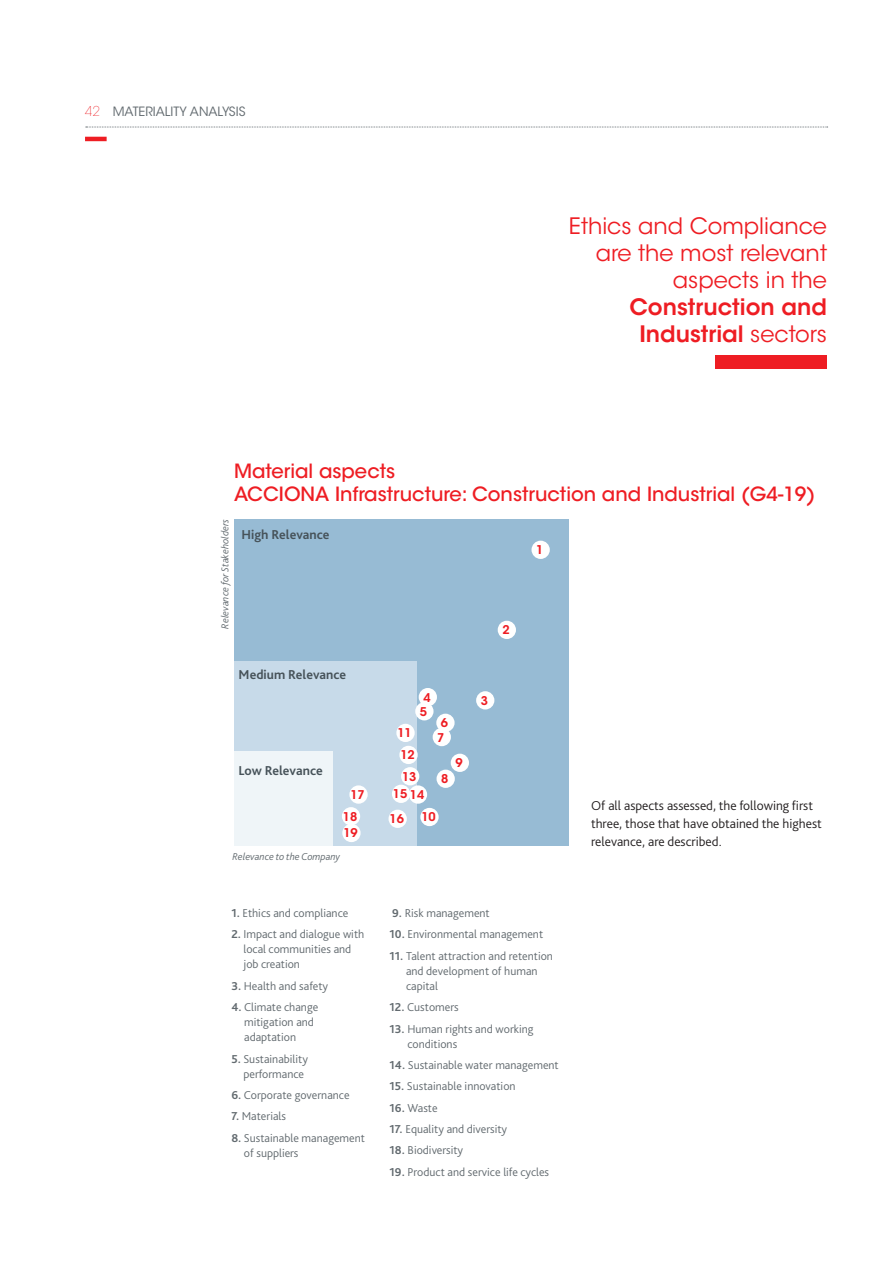
<style>
.page{position:relative;width:893px;height:1263px;background:#fff}
.page>*{position:absolute;margin:0;border:0;box-sizing:border-box;transform-origin:0 0}
.Sumario_Destacado{font:22.5px/27px "ITC Avant Garde Std";color:#ee1d23;text-align:right}
.Sumario_Destacado-2{font:500 19.5px/22.5px "ITC Avant Garde Std";color:#ee1d23}
.Texto_general_2014{font:300 13.5px/18px "Bliss Pro";color:#231f20}
.Ladillo_3{font:700 13.5px "Bliss Pro";color:#465259}
.t1{font:12.75px "ITC Avant Garde Std";color:#626a6f}
.Tarta_leyenda{font:300 12px/15px "Bliss Pro";color:#626a6f}
.Gráfico_Unidades{font:600 12px "ITC Avant Garde Std";color:#ee1d23}
.Nota{font:italic 300 10.5px "Bliss Pro";color:#626a6f}
.s1{font-weight:200;font-size:13.5px;color:#ee1d23}
.s2{font-weight:600}
.s3{font-weight:700}
</style>
<div class="page">
<svg style="left:86px;top:127px;width:742px;height:1px"></svg>
<hr style="left:85px;top:137px;width:22px;height:4px;background:#ee1d23">
<div style="left:716px;top:356px;width:111px;height:13px;background:#ee1d23"></div>
<div style="left:234px;top:519px;width:334px;height:327px;background:#97bbd4"></div>
<div style="left:234px;top:661px;width:183px;height:185px;background:#c7dae9"></div>
<div style="left:234px;top:751px;width:99px;height:95px;background:#eff5f8"></div>
<div style="left:531px;top:541px;width:19px;height:18px;background:#fff;border-radius:50%"></div>
<div style="left:498px;top:621px;width:18px;height:18px;background:#fff;border-radius:50%"></div>
<div style="left:476px;top:691px;width:18px;height:18px;background:#fff;border-radius:50%"></div>
<div style="left:419px;top:688px;width:18px;height:18px;background:#fff;border-radius:50%"></div>
<div style="left:415px;top:702px;width:19px;height:18px;background:#fff;border-radius:50%"></div>
<div style="left:436px;top:714px;width:19px;height:18px;background:#fff;border-radius:50%"></div>
<div style="left:433px;top:728px;width:18px;height:18px;background:#fff;border-radius:50%"></div>
<div style="left:436px;top:770px;width:19px;height:18px;background:#fff;border-radius:50%"></div>
<div style="left:451px;top:754px;width:18px;height:18px;background:#fff;border-radius:50%"></div>
<div style="left:420px;top:808px;width:19px;height:18px;background:#fff;border-radius:50%"></div>
<div style="left:396px;top:724px;width:19px;height:18px;background:#fff;border-radius:50%"></div>
<div style="left:399px;top:746px;width:19px;height:18px;background:#fff;border-radius:50%"></div>
<div style="left:401px;top:767px;width:18px;height:18px;background:#fff;border-radius:50%"></div>
<div style="left:409px;top:785px;width:18px;height:19px;background:#fff;border-radius:50%"></div>
<div style="left:392px;top:785px;width:18px;height:18px;background:#fff;border-radius:50%"></div>
<div style="left:389px;top:810px;width:18px;height:18px;background:#fff;border-radius:50%"></div>
<div style="left:349px;top:785px;width:19px;height:19px;background:#fff;border-radius:50%"></div>
<div style="left:342px;top:807px;width:18px;height:18px;background:#fff;border-radius:50%"></div>
<div style="left:342px;top:824px;width:19px;height:18px;background:#fff;border-radius:50%"></div>
<p class="t1" style="left:85px;top:103px;width:162px"><span class="s1">42</span> MATERIALITY ANALYSIS</p>
<p class="Sumario_Destacado" style="left:569px;top:213px;width:260px">Ethics and Compliance are the most relevant aspects in the<br><span class="s2">Construction and<br>Industrial</span> sectors</p>
<p class="Sumario_Destacado-2" style="left:234px;top:460px;width:583px">Material aspects<br>ACCIONA Infrastructure: Construction and Industrial (G4-19)</p>
<p class="Nota" style="left:218px;top:629px;width:111px;rotate:-90deg">Relevance for Stakeholders</p>
<p class="Ladillo_3" style="left:242px;top:526px;width:89px">High Relevance</p>
<p class="Ladillo_3" style="left:239px;top:666px;width:109px">Medium Relevance</p>
<p class="Ladillo_3" style="left:238px;top:762px;width:86px">Low Relevance</p>
<p class="Gráfico_Unidades" style="left:350px;top:787px;width:16px">17</p>
<p class="Gráfico_Unidades" style="left:343px;top:808px;width:16px">18</p>
<p class="Gráfico_Unidades" style="left:343px;top:825px;width:16px">19</p>
<p class="Nota" style="left:233px;top:850px;width:109px">Relevance to the Company</p>
<p class="Tarta_leyenda" style="left:231px;top:905px;width:118px"><span class="s3">1.</span> Ethics and compliance</p>
<p class="Tarta_leyenda" style="left:244px;top:927px;width:122px;text-indent:-12px"><span class="s3">2.</span> Impact and dialogue with local communities and job creation</p>
<p class="Tarta_leyenda" style="left:231px;top:978px;width:98px"><span class="s3">3.</span> Health and safety</p>
<p class="Tarta_leyenda" style="left:244px;top:999px;width:76px;text-indent:-13px"><span class="s3">4.</span> Climate change mitigation and adaptation</p>
<p class="Tarta_leyenda" style="left:243px;top:1051px;width:66px;text-indent:-12px"><span class="s3">5.</span> Sustainability performance</p>
<p class="Tarta_leyenda" style="left:231px;top:1087px;width:120px"><span class="s3">6.</span> Corporate governance</p>
<p class="Tarta_leyenda" style="left:231px;top:1108px;width:56px"><span class="s3">7.</span> Materials</p>
<p class="Tarta_leyenda" style="left:244px;top:1130px;width:123px;text-indent:-13px"><span class="s3">8.</span> Sustainable management of suppliers</p>
<p class="Gráfico_Unidades" style="left:502px;top:622px;width:9px">2</p>
<p class="Gráfico_Unidades" style="left:423px;top:690px;width:9px">4</p>
<p class="Gráfico_Unidades" style="left:481px;top:693px;width:9px">3</p>
<p class="Gráfico_Unidades" style="left:420px;top:704px;width:9px">5</p>
<p class="Gráfico_Unidades" style="left:441px;top:715px;width:9px">6</p>
<p class="Gráfico_Unidades" style="left:437px;top:729px;width:9px">7</p>
<p class="Gráfico_Unidades" style="left:441px;top:771px;width:9px">8</p>
<p class="Gráfico_Unidades" style="left:397px;top:725px;width:16px">11</p>
<p class="Gráfico_Unidades" style="left:400px;top:747px;width:16px">12</p>
<p class="Gráfico_Unidades" style="left:402px;top:768px;width:16px">13</p>
<p class="Gráfico_Unidades" style="left:393px;top:786px;width:33px">15 14</p>
<p class="Gráfico_Unidades" style="left:390px;top:811px;width:16px">16</p>
<p class="Gráfico_Unidades" style="left:455px;top:755px;width:9px">9</p>
<p class="Gráfico_Unidades" style="left:421px;top:809px;width:16px">10</p>
<p class="Gráfico_Unidades" style="left:536px;top:542px;width:9px">1</p>
<p class="Tarta_leyenda" style="left:392px;top:905px;width:99px"><span class="s3">9.</span> Risk management</p>
<p class="Tarta_leyenda" style="left:390px;top:927px;width:155px"><span class="s3">10.</span> Environmental management</p>
<p class="Tarta_leyenda" style="left:406px;top:948px;width:148px;text-indent:-16px"><span class="s3">11.</span> Talent attraction and retention and development of human capital</p>
<p class="Tarta_leyenda" style="left:390px;top:999px;width:70px"><span class="s3">12.</span> Customers</p>
<p class="Tarta_leyenda" style="left:407px;top:1021px;width:128px;text-indent:-18px"><span class="s3">13.</span> Human rights and working conditions</p>
<p class="Tarta_leyenda" style="left:390px;top:1057px;width:171px"><span class="s3">14.</span> Sustainable water management</p>
<p class="Tarta_leyenda" style="left:390px;top:1078px;width:127px"><span class="s3">15.</span> Sustainable innovation</p>
<p class="Tarta_leyenda" style="left:390px;top:1100px;width:50px"><span class="s3">16.</span> Waste</p>
<p class="Tarta_leyenda" style="left:390px;top:1121px;width:119px"><span class="s3">17.</span> Equality and diversity</p>
<p class="Tarta_leyenda" style="left:390px;top:1143px;width:75px"><span class="s3">18.</span> Biodiversity</p>
<p class="Tarta_leyenda" style="left:390px;top:1164px;width:161px"><span class="s3">19.</span> Product and service life cycles</p>
<p class="Texto_general_2014" style="left:591px;top:796px;width:232px">Of all aspects assessed, the following first three, those that have obtained the highest relevance, are described.</p>
</div>
